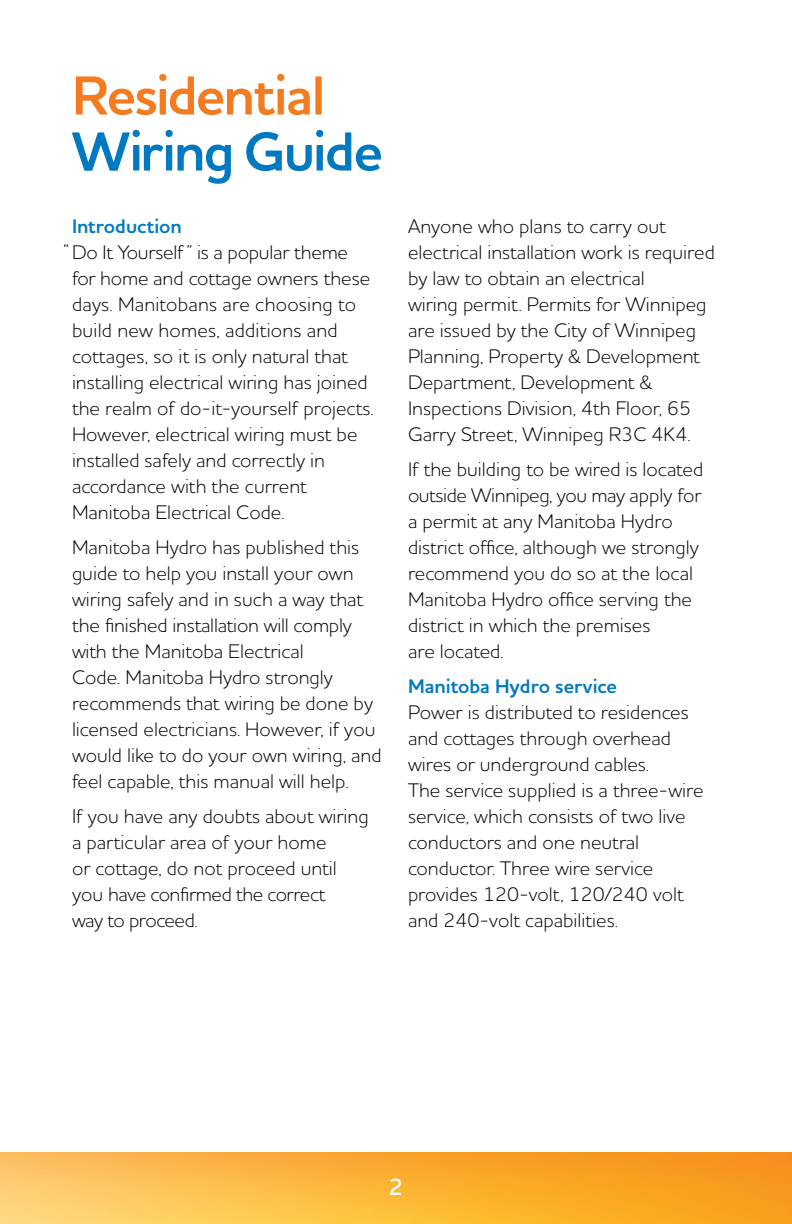
<style>
.page{position:relative;width:792px;height:1224px;background:#fff}
.page>*{position:absolute;margin:0;border:0;box-sizing:border-box;transform-origin:0 0}
.t1{font:700 56px "MH Houschka Std";letter-spacing:-.03em;color:#f47b20}
.t2{font:700 56px "MH Houschka Std";letter-spacing:-.03em;color:#0079c1}
.t3{font:600 24px "MH Houschka Std";color:#fff}
.t4{font:300 20px/26px "MH Houschka Std";color:#000}
.t5{font:700 20px "MH Houschka Std";color:#0079c1}
</style>
<div class="page">
<img style="left:0;top:1152px;width:792px;height:72px">
<h1 class="t1" style="left:72px;top:59px;width:255px">Residential</h1>
<h1 class="t2" style="left:72px;top:115px;width:312px">Wiring Guide</h1>
<p class="t5" style="left:72px;top:213px;width:112px">Introduction</p>
<p class="t4" style="left:72px;top:265px;width:303px">for home and cottage owners these days. Manitobans are choosing to build new homes, additions and cottages, so it is only natural that installing electrical wiring has joined the realm of do-it-yourself projects.<br>However, electrical wiring must be installed safely and correctly in accordance with the current Manitoba Electrical Code.</p>
<p class="t4" style="left:72px;top:534px;width:311px">Manitoba Hydro has published this guide to help you install your own wiring safely and in such a way that the finished installation will comply with the Manitoba Electrical<br>Code. Manitoba Hydro strongly recommends that wiring be done by licensed electricians. However, if you would like to do your own wiring, and feel capable, this manual will help.</p>
<p class="t4" style="left:72px;top:803px;width:298px">If you have any doubts about wiring a particular area of your home<br>or cottage, do not proceed until you have confirmed the correct<br>way to proceed.</p>
<p class="t4" style="left:63px;top:239px;width:286px">“Do It Yourself ” is a popular theme</p>
<p class="t4" style="left:408px;top:213px;width:308px">Anyone who plans to carry out electrical installation work is required by law to obtain an electrical<br>wiring permit. Permits for Winnipeg are issued by the City of Winnipeg Planning, Property &amp; Development Department, Development &amp; Inspections Division, 4th Floor, 65<br>Garry Street, Winnipeg R3C 4K4.</p>
<p class="t4" style="left:408px;top:456px;width:297px">If the building to be wired is located outside Winnipeg, you may apply for a permit at any Manitoba Hydro district office, although we strongly recommend you do so at the local<br>Manitoba Hydro office serving the district in which the premises<br>are located.</p>
<p class="t5" style="left:408px;top:673px;width:211px">Manitoba Hydro service</p>
<p class="t4" style="left:408px;top:699px;width:297px">Power is distributed to residences and cottages through overhead wires or underground cables.<br>The service supplied is a three-wire service, which consists of two live conductors and one neutral conductor. Three wire service provides 120-volt, 120/240 volt and 240-volt capabilities.</p>
<p class="t3" style="left:389px;top:1171px;width:16px">2</p>
</div>
